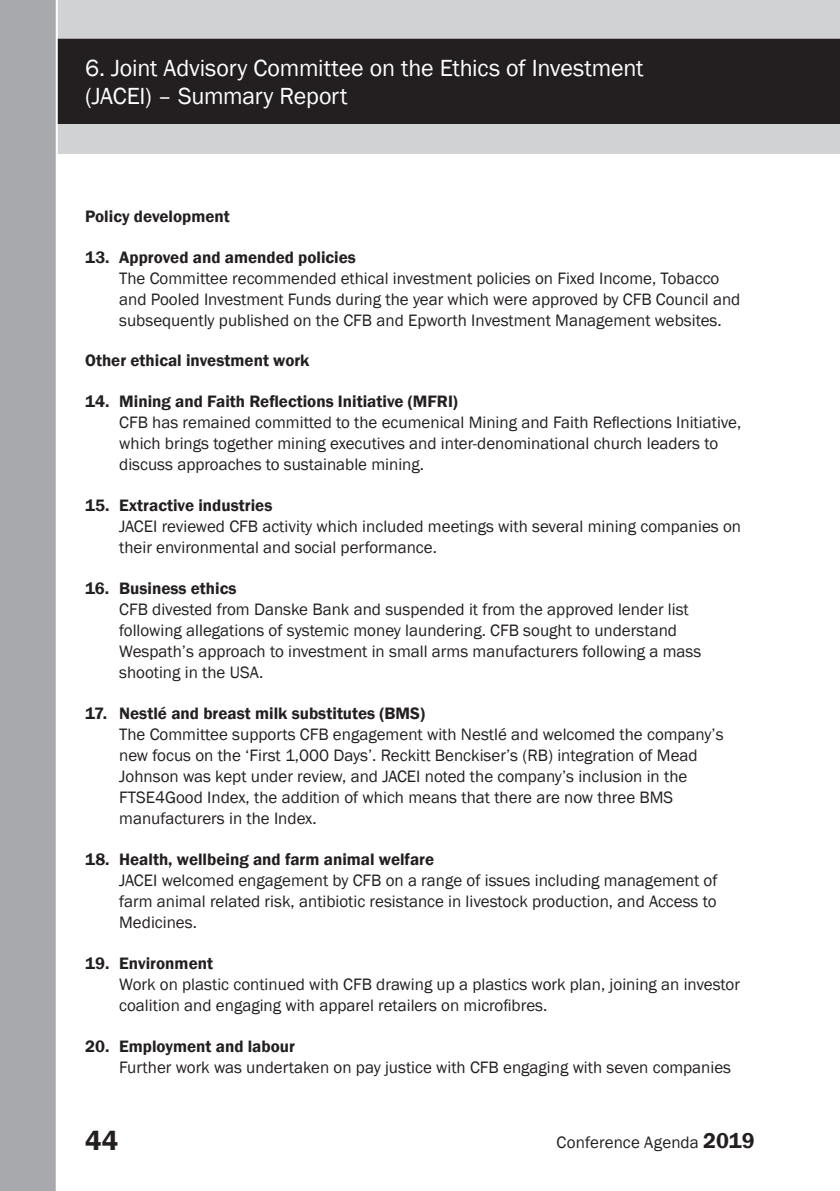
<style>
.page{position:relative;width:840px;height:1191px;background:#fff}
.page>*{position:absolute;margin:0;border:0;box-sizing:border-box;transform-origin:0 0}
.t1{font:600 28px "Franklin Gothic";color:#231f20}
.t2{font:24px/28px "Franklin Gothic";letter-spacing:-.01em;color:#fff}
.t3{font:17px/21px "Franklin Gothic";color:#231f20}
.t4{font:600 17px "Franklin Gothic";color:#231f20}
.s1{font-weight:600}
.s2{font-weight:600;font-size:22px}
</style>
<div class="page">
<div style="left:0;top:0;width:839px;height:154px;background:#d1d2d4"></div>
<div style="left:58px;top:39px;width:781px;height:85px;background:#231f20"></div>
<div style="left:0;top:0;width:58px;height:1191px;background:#a8a9ad"></div>
<h2 class="t2" style="left:85px;top:54px;width:559px">6. Joint Advisory Committee on the Ethics of Investment (JACEI) – Summary Report</h2>
<p class="t4" style="left:85px;top:206px;width:146px">Policy development</p>
<p class="t3" style="left:119px;top:247px;width:622px;text-indent:-34px"><span class="s1">13. Approved and amended policies<br></span>The Committee recommended ethical investment policies on Fixed Income, Tobacco and Pooled Investment Funds during the year which were approved by CFB Council and subsequently published on the CFB and Epworth Investment Management websites.</p>
<p class="t4" style="left:85px;top:350px;width:226px">Other ethical investment work</p>
<p class="t3" style="left:119px;top:391px;width:623px;text-indent:-34px"><span class="s1">14. Mining and Faith Reflections Initiative (MFRI)<br></span>CFB has remained committed to the ecumenical Mining and Faith Reflections Initiative, which brings together mining executives and inter-denominational church leaders to discuss approaches to sustainable mining.</p>
<p class="t3" style="left:119px;top:495px;width:623px;text-indent:-34px"><span class="s1">15. Extractive industries<br></span>JACEI reviewed CFB activity which included meetings with several mining companies on their environmental and social performance.</p>
<p class="t3" style="left:119px;top:578px;width:583px;text-indent:-34px"><span class="s1">16. Business ethics<br></span>CFB divested from Danske Bank and suspended it from the approved lender list following allegations of systemic money laundering. CFB sought to understand Wespath’s approach to investment in small arms manufacturers following a mass shooting in the USA.</p>
<p class="t3" style="left:119px;top:703px;width:605px;text-indent:-34px"><span class="s1">17. Nestlé and breast milk substitutes (BMS)<br></span>The Committee supports CFB engagement with Nestlé and welcomed the company’s new focus on the ‘First 1,000 Days’. Reckitt Benckiser’s (RB) integration of Mead Johnson was kept under review, and JACEI noted the company’s inclusion in the FTSE4Good Index, the addition of which means that there are now three BMS manufacturers in the Index.</p>
<p class="t3" style="left:119px;top:849px;width:599px;text-indent:-34px"><span class="s1">18. Health, wellbeing and farm animal welfare<br></span>JACEI welcomed engagement by CFB on a range of issues including management of farm animal related risk, antibiotic resistance in livestock production, and Access to Medicines.</p>
<p class="t3" style="left:119px;top:953px;width:622px;text-indent:-34px"><span class="s1">19. Environment<br></span>Work on plastic continued with CFB drawing up a plastics work plan, joining an investor coalition and engaging with apparel retailers on microfibres.</p>
<p class="t3" style="left:119px;top:1035px;width:613px;text-indent:-34px"><span class="s1">20. Employment and labour<br></span>Further work was undertaken on pay justice with CFB engaging with seven companies</p>
<h1 class="t1" style="left:85px;top:1123px;width:35px">44</h1>
<p class="t3" style="left:556px;top:1131px;width:200px">Conference Agenda <span class="s2">2019</span></p>
</div>
